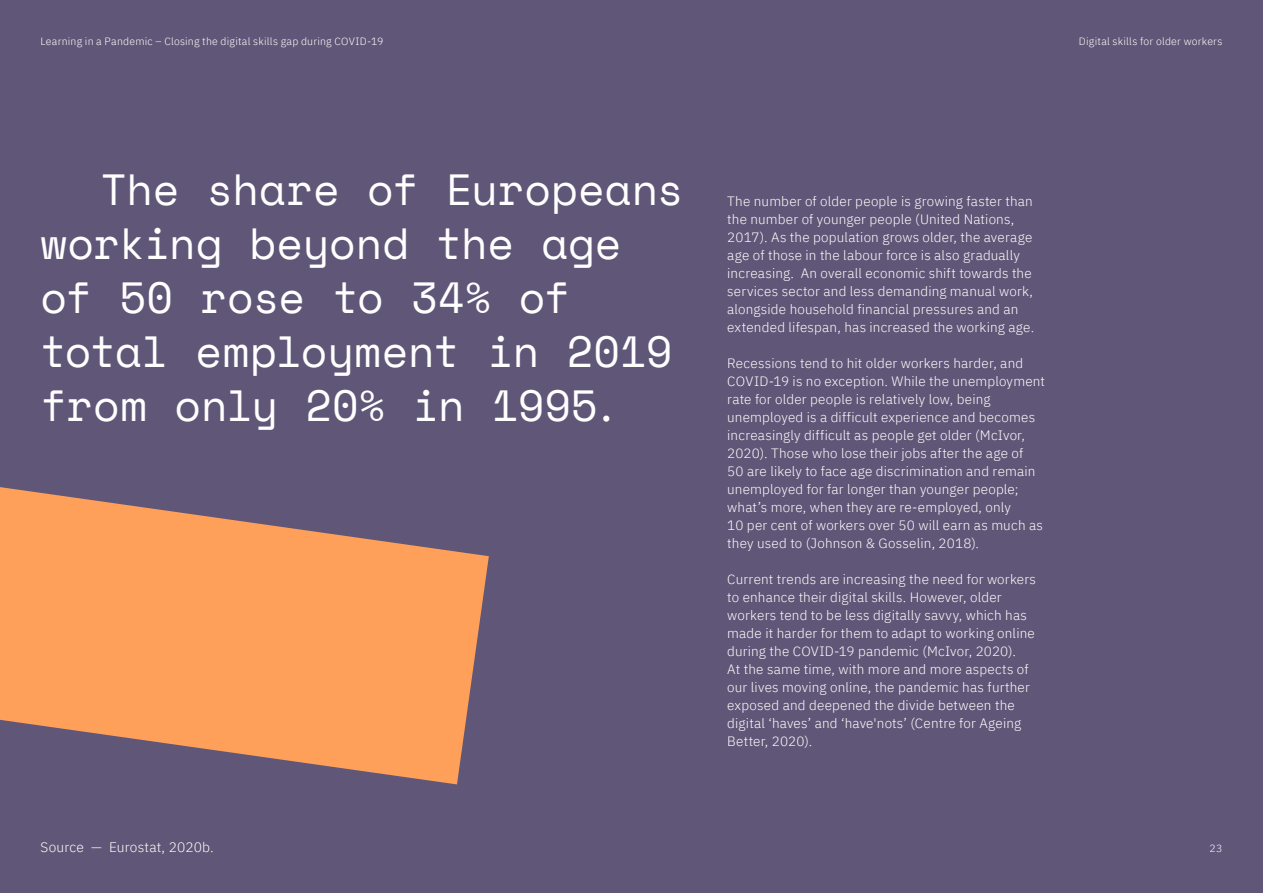
<style>
.page{position:relative;width:1263px;height:893px;background:#605677}
.page>*{position:absolute;margin:0;border:0;box-sizing:border-box;transform-origin:0 0}
.t1{font:43.5px/54px "Space Mono";letter-spacing:-.005em;color:#fff}
.t2{font:300 13.8px "IBM Plex Sans";letter-spacing:.015em;color:#fff}
.t3{font:300 13.5px/18px "IBM Plex Sans";letter-spacing:.015em;color:#fff}
.t4{font:300 10.5px "IBM Plex Sans";letter-spacing:.025em;color:#fff}
</style>
<div class="page">
<svg style="left:0;top:487px;width:489px;height:297px;fill:#ffa05a"></svg>
<p class="t4" style="left:40px;top:33px;width:344px">Learning in a Pandemic – Closing the digital skills gap during COVID-19</p>
<p class="t4" style="left:1079px;top:33px;width:145px">Digital skills for older workers</p>
<h1 class="t1" style="left:40px;top:161px;width:645px;text-indent:60px">The share of Europeans working beyond the age of 50 rose to 34% of total employment in 2019 from only 20% in 1995.</h1>
<p class="t2" style="left:40px;top:837px;width:175px">Source — Eurostat, 2020b.</p>
<p class="t3" style="left:727px;top:191px;width:308px">The number of older people is growing faster than the number of younger people (United Nations, 2017). As the population grows older, the average age of those in the labour force is also gradually increasing. An overall economic shift towards the services sector and less demanding manual work, alongside household financial pressures and an extended lifespan, has increased the working age.</p>
<p class="t3" style="left:727px;top:353px;width:319px">Recessions tend to hit older workers harder, and COVID-19 is no exception. While the unemployment rate for older people is relatively low, being unemployed is a difficult experience and becomes increasingly difficult as people get older (McIvor, 2020). Those who lose their jobs after the age of<br>50 are likely to face age discrimination and remain unemployed for far longer than younger people; what’s more, when they are re-employed, only<br>10 per cent of workers over 50 will earn as much as they used to (Johnson &amp; Gosselin, 2018).</p>
<p class="t3" style="left:727px;top:569px;width:310px">Current trends are increasing the need for workers to enhance their digital skills. However, older workers tend to be less digitally savvy, which has made it harder for them to adapt to working online during the COVID-19 pandemic (McIvor, 2020).<br>At the same time, with more and more aspects of our lives moving online, the pandemic has further exposed and deepened the divide between the digital ‘haves’ and ‘have'nots’ (Centre for Ageing Better, 2020).</p>
<p class="t4" style="left:1209px;top:841px;width:14px">23</p>
</div>
